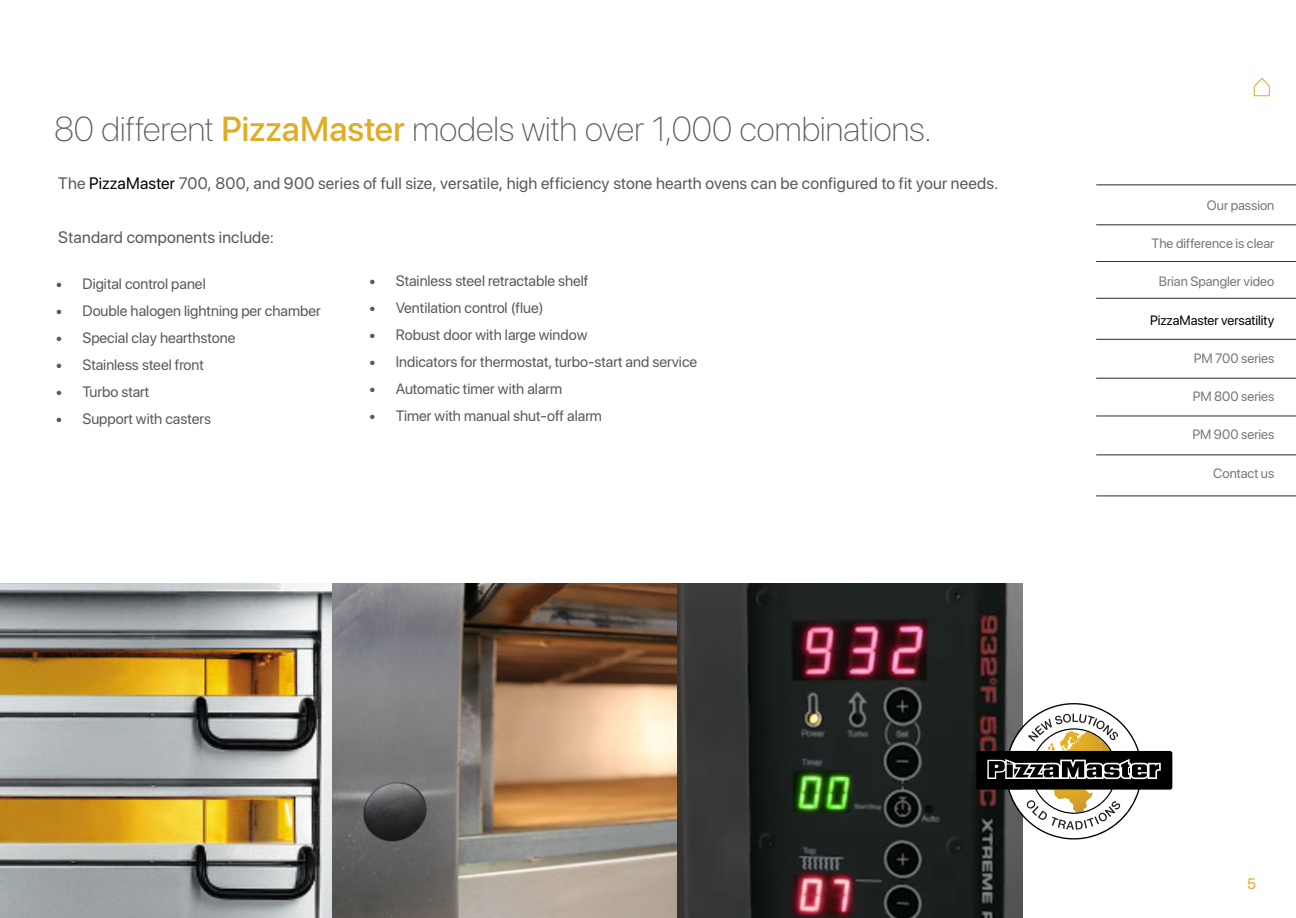
<style>
.page{position:relative;width:1296px;height:918px;background:#fff}
.page>*{position:absolute;margin:0;border:0;box-sizing:border-box;transform-origin:0 0}
.t1{font:100 34.5px "SF Pro Display";letter-spacing:.005em;color:#58595b}
.t2{font:16.5px "SF Pro Display";letter-spacing:.01em;color:#58595b}
.t3{font:15px "SF Pro Display";color:#58595b}
.t4{font:15px "SF Pro Display";color:#e0ab25}
.t5{font:13.5px "SF Pro Display";color:#77777a}
.t6{font:13.5px "SF Pro Display";letter-spacing:-.005em;color:#000}
.s1{font-weight:500;color:#e0ab25}
.s2{color:#000}
</style>
<div class="page">
<img style="left:0;top:583px;width:1023px;height:335px">
<svg style="left:976px;top:703px;width:196px;height:137px"></svg>
<hr style="left:1096px;top:225px;width:200px;height:1px;background:#000">
<hr style="left:1096px;top:185px;width:200px;height:1px;background:#000">
<hr style="left:1096px;top:261px;width:200px;height:1px;background:#000">
<hr style="left:1096px;top:298px;width:200px;height:1px;background:#000">
<hr style="left:1096px;top:339px;width:200px;height:1px;background:#000">
<hr style="left:1096px;top:378px;width:200px;height:1px;background:#000">
<hr style="left:1096px;top:416px;width:200px;height:1px;background:#000">
<hr style="left:1096px;top:455px;width:200px;height:1px;background:#000">
<hr style="left:1096px;top:496px;width:200px;height:1px;background:#000">
<svg style="left:1253px;top:77px;width:17px;height:11px"></svg>
<div style="left:1254px;top:86px;width:16px;height:10px;border:1px solid #e0ab25"></div>
<h1 class="t1" style="left:54px;top:105px;width:880px">80 different <span class="s1">PizzaMaster</span> models with over 1,000 combinations.</h1>
<p class="t2" style="left:58px;top:170px;width:942px">The <span class="s2">PizzaMaster</span> 700, 800, and 900 series of full size, versatile, high efficiency stone hearth ovens can be configured to fit your needs.</p>
<p class="t2" style="left:58px;top:224px;width:217px">Standard components include:</p>
<p class="t3" style="left:56px;top:272px;width:152px">• Digital control panel</p>
<p class="t3" style="left:56px;top:299px;width:267px">• Double halogen lightning per chamber</p>
<p class="t3" style="left:56px;top:326px;width:181px">• Special clay hearthstone</p>
<p class="t3" style="left:56px;top:353px;width:150px">• Stainless steel front</p>
<p class="t3" style="left:56px;top:380px;width:95px">• Turbo start</p>
<p class="t3" style="left:56px;top:407px;width:157px">• Support with casters</p>
<p class="t3" style="left:369px;top:269px;width:221px">• Stainless steel retractable shelf</p>
<p class="t3" style="left:369px;top:296px;width:176px">• Ventilation control (flue)</p>
<p class="t3" style="left:369px;top:323px;width:220px">• Robust door with large window</p>
<p class="t3" style="left:369px;top:350px;width:330px">• Indicators for thermostat, turbo-start and service</p>
<p class="t3" style="left:369px;top:377px;width:195px">• Automatic timer with alarm</p>
<p class="t3" style="left:369px;top:404px;width:235px">• Timer with manual shut-off alarm</p>
<p class="t5" style="left:1207px;top:195px;width:69px">Our passion</p>
<p class="t5" style="left:1152px;top:233px;width:124px">The difference is clear</p>
<p class="t5" style="left:1159px;top:271px;width:117px">Brian Spangler video</p>
<p class="t6" style="left:1150px;top:309px;width:126px">PizzaMaster versatility</p>
<p class="t5" style="left:1194px;top:348px;width:82px">PM 700 series</p>
<p class="t5" style="left:1193px;top:386px;width:83px">PM 800 series</p>
<p class="t5" style="left:1193px;top:424px;width:83px">PM 900 series</p>
<p class="t5" style="left:1213px;top:462px;width:63px">Contact us</p>
<p class="t4" style="left:1247px;top:872px;width:10px">5</p>
</div>
